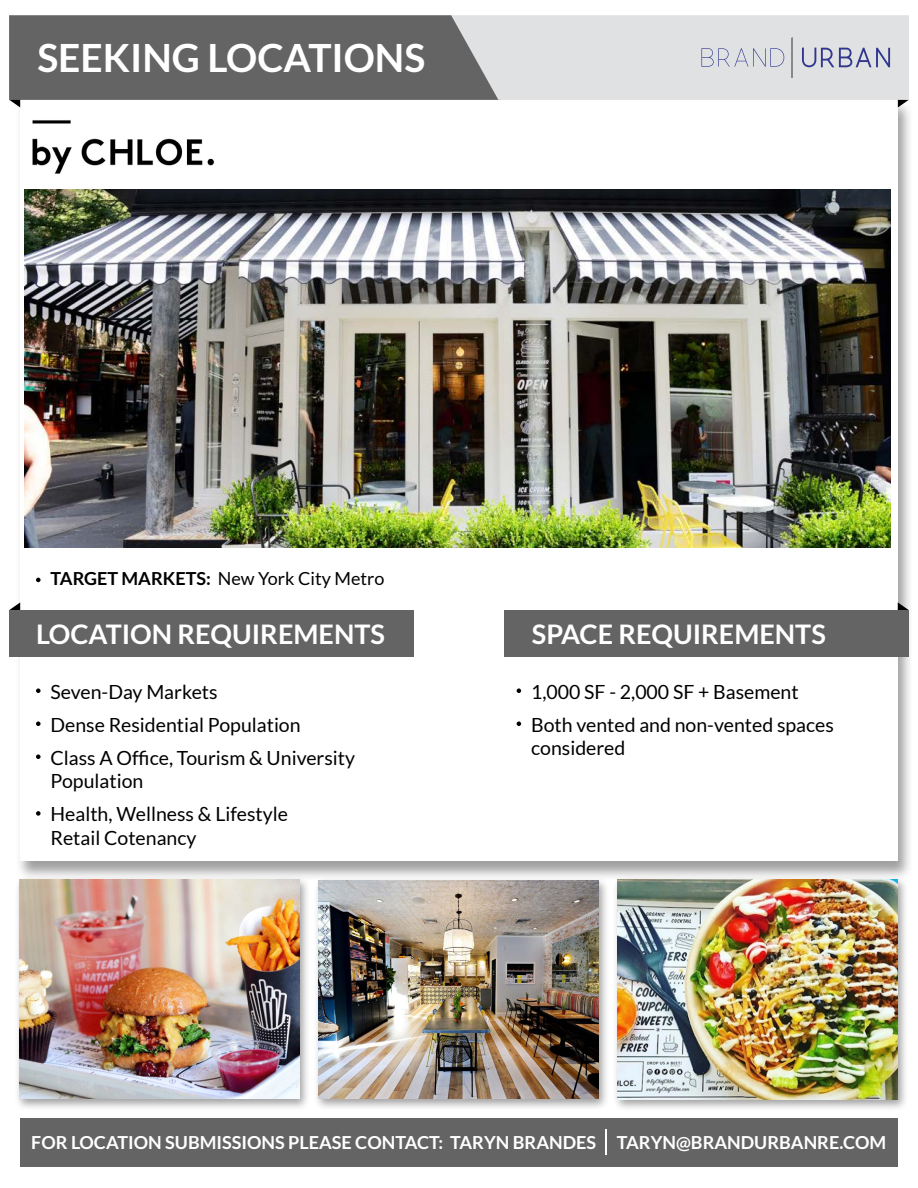
<style>
.page{position:relative;width:918px;height:1188px;background:#fff}
.page>*{position:absolute;margin:0;border:0;box-sizing:border-box;transform-origin:0 0}
.t1{font:700 39px "Lato";color:#fff}
.t2{font:700 27px "Lato";color:#fff}
.t3{font:19.5px/33px "Lato";color:#000}
.t4{font:700 18px "Lato";color:#fff}
.t5{font:18px "Lato";color:#000}
.s1{font-weight:700}
</style>
<div class="page">
<div style="left:15px;top:99px;width:898px;height:782px;background:#000;opacity:.38"></div>
<div style="left:20px;top:99px;width:878px;height:761px;background:#fff"></div>
<svg style="left:9px;top:602px;width:11px;height:8px"></svg>
<div style="left:9px;top:610px;width:405px;height:47px;background:#646464"></div>
<svg style="left:36px;top:688px;width:5px;height:5px"></svg>
<svg style="left:36px;top:578px;width:5px;height:4px"></svg>
<svg style="left:517px;top:688px;width:4px;height:5px"></svg>
<svg style="left:517px;top:721px;width:4px;height:5px"></svg>
<svg style="left:36px;top:721px;width:5px;height:5px"></svg>
<svg style="left:36px;top:754px;width:5px;height:5px"></svg>
<svg style="left:36px;top:811px;width:5px;height:5px"></svg>
<svg style="left:898px;top:602px;width:11px;height:8px"></svg>
<div style="left:505px;top:610px;width:404px;height:47px;background:#646464"></div>
<svg style="left:9px;top:15px;width:900px;height:92px;background:#a4a4a5"></svg>
<img style="left:32px;top:120px;width:182px;height:54px">
<img style="left:25px;top:189px;width:866px;height:358px">
<div style="left:313px;top:877px;width:297px;height:234px;background:#000;opacity:.38"></div>
<img style="left:319px;top:880px;width:280px;height:218px">
<div style="left:612px;top:876px;width:297px;height:236px;background:#000;opacity:.38"></div>
<img style="left:617px;top:880px;width:281px;height:219px">
<div style="left:14px;top:876px;width:296px;height:235px;background:#000;opacity:.38"></div>
<img style="left:19px;top:880px;width:280px;height:219px">
<hr style="left:792px;top:38px;width:1px;height:39px;background:#898989">
<img style="left:701px;top:48px;width:189px;height:19px">
<div style="left:20px;top:1118px;width:878px;height:48px;background:#646464"></div>
<svg style="left:606px;top:1129px;width:1px;height:26px"></svg>
<h1 class="t1" style="left:37px;top:36px;width:390px">SEEKING LOCATIONS</h1>
<p class="t5" style="left:51px;top:569px;width:335px"><span class="s1">TARGET MARKETS:</span> New York City Metro</p>
<h2 class="t2" style="left:36px;top:619px;width:350px">LOCATION REQUIREMENTS</h2>
<p class="t3" style="left:51px;top:675px;width:169px">Seven-Day Markets</p>
<p class="t3" style="left:51px;top:708px;width:306px">Dense Residential Population<br>Class A Office, Tourism &amp; University</p>
<p class="t3" style="left:51px;top:764px;width:239px">Population<br>Health, Wellness &amp; Lifestyle</p>
<p class="t3" style="left:51px;top:821px;width:148px">Retail Cotenancy</p>
<h2 class="t2" style="left:532px;top:618px;width:295px">SPACE REQUIREMENTS</h2>
<p class="t3" style="left:531px;top:675px;width:304px">1,000 SF - 2,000 SF + Basement<br>Both vented and non-vented spaces</p>
<p class="t3" style="left:531px;top:732px;width:96px">considered</p>
<p class="t4" style="left:31px;top:1132px;width:856px">FOR LOCATION SUBMISSIONS PLEASE CONTACT: TARYN BRANDES TARYN@BRANDURBANRE.COM</p>
</div>
